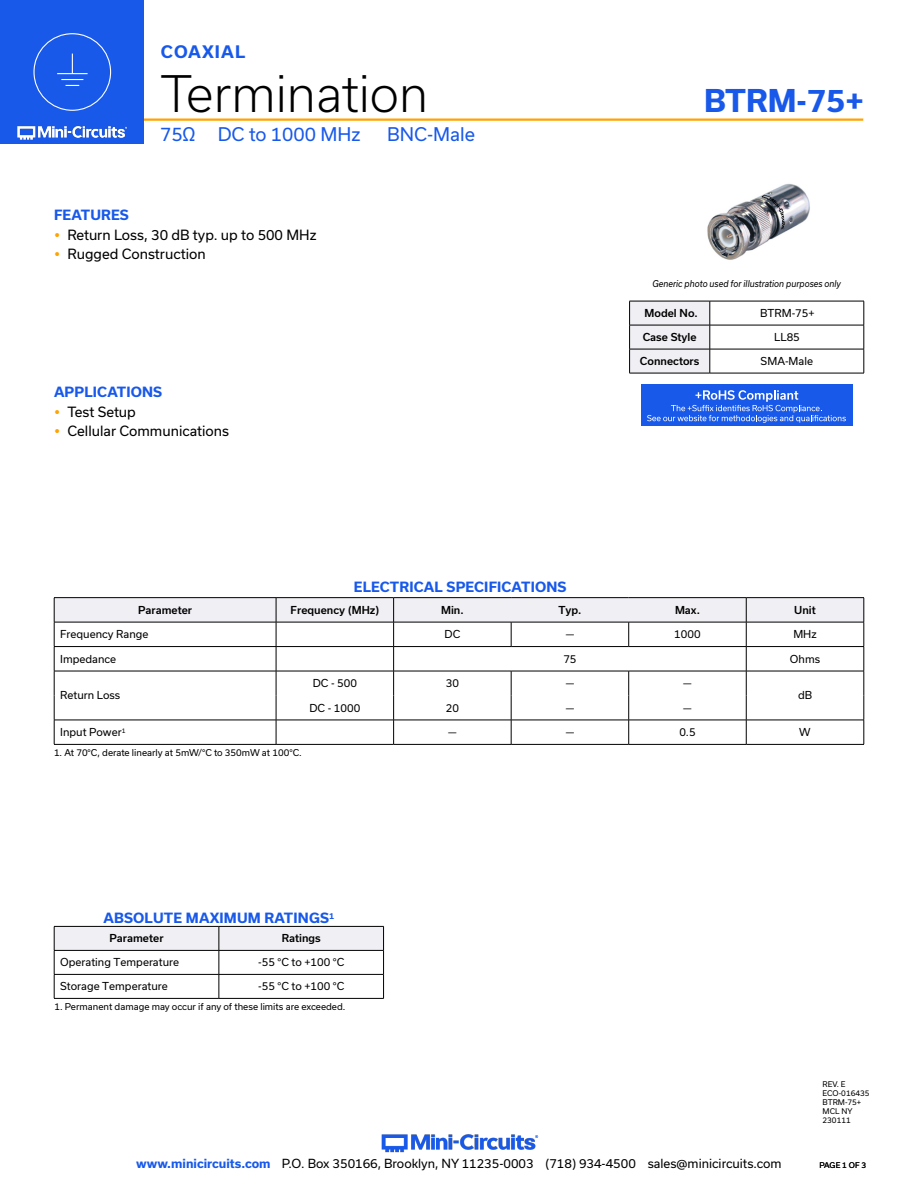
<style>
.page{position:relative;width:918px;height:1188px;background:#fff}
.page>*{position:absolute;margin:0;border:0;box-sizing:border-box;transform-origin:0 0}
.t1{font:300 48px "Usual";color:#000}
.t2{font:700 30px "Usual";letter-spacing:-.005em;color:#1859ea}
.t3{font:18px "Usual";color:#1859ea}
.t4{font:700 16.5px "Usual";letter-spacing:.065em;color:#1859ea}
.t5{font:13.5px "Usual";color:#000}
.Blue_Headers{font:700 13.5px "Usual";letter-spacing:.015em;color:#1859ea}
.t6{font:12px "Usual";color:#000}
.Table_Body_Center{font:10.5px "Usual";color:#000}
.Table_Header_Center{font:500 10.5px "Usual";color:#000}
.Table_Body_Left_Just{font:10.5px "Usual";color:#000}
.Notes{font:9px "Usual";color:#000}
.t7{font:italic 9px "Usual";color:#000;scale:.9 1}
.Revision{font:7.5px "Usual";color:#000}
.s1{font-weight:700;color:#1859ea}
</style>
<div class="page">
<hr style="left:130px;top:118px;width:733px;height:3px;background:#ffa300">
<div style="left:0;top:0;width:144px;height:144px;background:#1859ea"></div>
<img style="left:17px;top:120px;width:128px;height:20px">
<img style="left:381px;top:1134px;width:158px;height:19px">
<div style="left:33px;top:33px;width:78px;height:78px;border:1px solid #fff;border-radius:50%"></div>
<hr style="left:57px;top:73px;width:31px;height:1px;background:#fff">
<svg style="left:61px;top:54px;width:22px;height:32px"></svg>
<img style="left:707px;top:184px;width:103px;height:76px">
<hr style="left:710px;top:301px;width:154px;height:1px;background:#000">
<hr style="left:710px;top:325px;width:154px;height:1px;background:#000">
<svg style="left:864px;top:301px;width:1px;height:72px"></svg>
<hr style="left:710px;top:349px;width:154px;height:1px;background:#000">
<hr style="left:710px;top:373px;width:154px;height:1px;background:#000">
<svg style="left:629px;top:301px;width:82px;height:72px"></svg>
<hr style="left:629px;top:325px;width:81px;height:1px;background:#000">
<hr style="left:629px;top:349px;width:81px;height:1px;background:#000">
<hr style="left:629px;top:373px;width:81px;height:1px;background:#000">
<div style="left:641px;top:385px;width:211px;height:41px;background:#1859ea"></div>
<svg style="left:647px;top:390px;width:199px;height:33px"></svg>
<hr style="left:394px;top:597px;width:117px;height:1px;background:#000">
<hr style="left:511px;top:597px;width:118px;height:1px;background:#000">
<hr style="left:629px;top:597px;width:117px;height:1px;background:#000">
<hr style="left:746px;top:597px;width:118px;height:1px;background:#000">
<hr style="left:54px;top:744px;width:222px;height:1px;background:#000">
<hr style="left:276px;top:744px;width:118px;height:1px;background:#000">
<hr style="left:394px;top:744px;width:117px;height:1px;background:#000">
<hr style="left:511px;top:744px;width:118px;height:1px;background:#000">
<hr style="left:629px;top:744px;width:117px;height:1px;background:#000">
<hr style="left:746px;top:744px;width:118px;height:1px;background:#000">
<hr style="left:54px;top:597px;width:222px;height:1px;background:#000">
<hr style="left:276px;top:597px;width:118px;height:1px;background:#000">
<svg style="left:54px;top:598px;width:811px;height:146px"></svg>
<hr style="left:54px;top:671px;width:222px;height:1px;background:#000">
<hr style="left:276px;top:671px;width:118px;height:1px;background:#000">
<svg style="left:54px;top:926px;width:330px;height:72px"></svg>
<hr style="left:54px;top:998px;width:165px;height:1px;background:#000">
<hr style="left:219px;top:998px;width:165px;height:1px;background:#000">
<h3 class="t4" style="left:161px;top:42px;width:86px">COAXIAL</h3>
<h1 class="t1" style="left:161px;top:66px;width:269px">Termination</h1>
<h3 class="t3" style="left:160px;top:124px;width:202px">75Ω DC to 1000 MHz</h3>
<h3 class="t3" style="left:387px;top:124px;width:90px">BNC-Male</h3>
<p class="Blue_Headers" style="left:54px;top:207px;width:76px">FEATURES</p>
<p class="t5" style="left:68px;top:227px;width:250px">Return Loss, 30 dB typ. up to 500 MHz</p>
<p class="t5" style="left:68px;top:246px;width:140px">Rugged Construction</p>
<p class="Blue_Headers" style="left:54px;top:384px;width:110px">APPLICATIONS</p>
<p class="t5" style="left:68px;top:404px;width:70px">Test Setup</p>
<p class="t5" style="left:68px;top:423px;width:163px">Cellular Communications</p>
<p class="Blue_Headers" style="left:354px;top:579px;width:214px">ELECTRICAL SPECIFICATIONS</p>
<h2 class="t2" style="left:704px;top:83px;width:161px">BTRM-75+</h2>
<p class="t7" style="left:652px;top:278px;width:211px">Generic photo used for illustration purposes only</p>
<p class="Table_Header_Center" style="left:645px;top:307px;width:55px">Model No.</p>
<p class="Table_Body_Center" style="left:760px;top:307px;width:56px">BTRM-75+</p>
<p class="Table_Header_Center" style="left:643px;top:331px;width:55px">Case Style</p>
<p class="Table_Body_Center" style="left:774px;top:331px;width:27px">LL85</p>
<p class="Table_Header_Center" style="left:640px;top:355px;width:61px">Connectors</p>
<p class="Table_Body_Center" style="left:761px;top:355px;width:54px">SMA-Male</p>
<p class="Table_Header_Center" style="left:138px;top:604px;width:56px">Parameter</p>
<p class="Table_Header_Center" style="left:291px;top:604px;width:90px">Frequency (MHz)</p>
<p class="Table_Header_Center" style="left:441px;top:604px;width:24px">Min.</p>
<p class="Table_Header_Center" style="left:558px;top:604px;width:25px">Typ.</p>
<p class="Table_Header_Center" style="left:675px;top:604px;width:26px">Max.</p>
<p class="Table_Header_Center" style="left:794px;top:604px;width:23px">Unit</p>
<p class="Table_Body_Left_Just" style="left:60px;top:628px;width:90px">Frequency Range</p>
<p class="Table_Body_Center" style="left:445px;top:628px;width:17px">DC</p>
<p class="Table_Body_Center" style="left:566px;top:628px;width:10px">—</p>
<p class="Table_Body_Center" style="left:674px;top:628px;width:28px">1000</p>
<p class="Table_Body_Center" style="left:793px;top:628px;width:25px">MHz</p>
<p class="Table_Body_Left_Just" style="left:60px;top:653px;width:58px">Impedance</p>
<p class="Table_Body_Center" style="left:563px;top:653px;width:15px">75</p>
<p class="Table_Body_Center" style="left:790px;top:653px;width:32px">Ohms</p>
<p class="Table_Body_Left_Just" style="left:60px;top:689px;width:62px">Return Loss</p>
<p class="Table_Body_Center" style="left:313px;top:677px;width:46px">DC - 500</p>
<p class="Table_Body_Center" style="left:446px;top:677px;width:15px">30</p>
<p class="Table_Body_Center" style="left:566px;top:677px;width:10px">—</p>
<p class="Table_Body_Center" style="left:683px;top:677px;width:10px">—</p>
<p class="Table_Body_Center" style="left:798px;top:689px;width:16px">dB</p>
<p class="Table_Body_Center" style="left:309px;top:702px;width:52px">DC - 1000</p>
<p class="Table_Body_Center" style="left:446px;top:702px;width:15px">20</p>
<p class="Table_Body_Center" style="left:566px;top:702px;width:10px">—</p>
<p class="Table_Body_Center" style="left:683px;top:702px;width:10px">—</p>
<p class="Table_Body_Left_Just" style="left:60px;top:726px;width:67px">Input Power<sup>1</sup></p>
<p class="Table_Body_Center" style="left:448px;top:726px;width:10px">—</p>
<p class="Table_Body_Center" style="left:566px;top:726px;width:10px">—</p>
<p class="Table_Body_Center" style="left:679px;top:726px;width:18px">0.5</p>
<p class="Table_Body_Center" style="left:799px;top:726px;width:13px">W</p>
<p class="Notes" style="left:54px;top:748px;width:249px">1. At 70°C, derate linearly at 5mW/°C to 350mW at 100°C.</p>
<p class="Blue_Headers" style="left:104px;top:910px;width:232px">ABSOLUTE MAXIMUM RATINGS<sup>1</sup></p>
<p class="Table_Header_Center" style="left:109px;top:932px;width:56px">Parameter</p>
<p class="Table_Header_Center" style="left:282px;top:932px;width:41px">Ratings</p>
<p class="Table_Body_Left_Just" style="left:60px;top:956px;width:120px">Operating Temperature</p>
<p class="Table_Body_Center" style="left:258px;top:956px;width:88px">-55 °C to +100 °C</p>
<p class="Table_Body_Left_Just" style="left:60px;top:980px;width:109px">Storage Temperature</p>
<p class="Table_Body_Center" style="left:258px;top:980px;width:88px">-55 °C to +100 °C</p>
<p class="Notes" style="left:54px;top:1001px;width:293px">1. Permanent damage may occur if any of these limits are exceeded.</p>
<p class="Revision" style="left:823px;top:1080px;width:24px">REV. E</p>
<p class="Revision" style="left:823px;top:1089px;width:48px">ECO-016435</p>
<p class="Revision" style="left:823px;top:1098px;width:40px">BTRM-75+</p>
<p class="Revision" style="left:823px;top:1107px;width:31px">MCL NY</p>
<p class="Revision" style="left:823px;top:1116px;width:30px">230111</p>
<h3 class="t6" style="left:136px;top:1157px;width:647px"><span class="s1">www.minicircuits.com</span> P.O. Box 350166, Brooklyn, NY 11235-0003 (718) 934-4500 sales@minicircuits.com</h3>
<p class="Revision" style="left:819px;top:1161px;width:48px">PAGE 1 OF 3</p>
</div>
